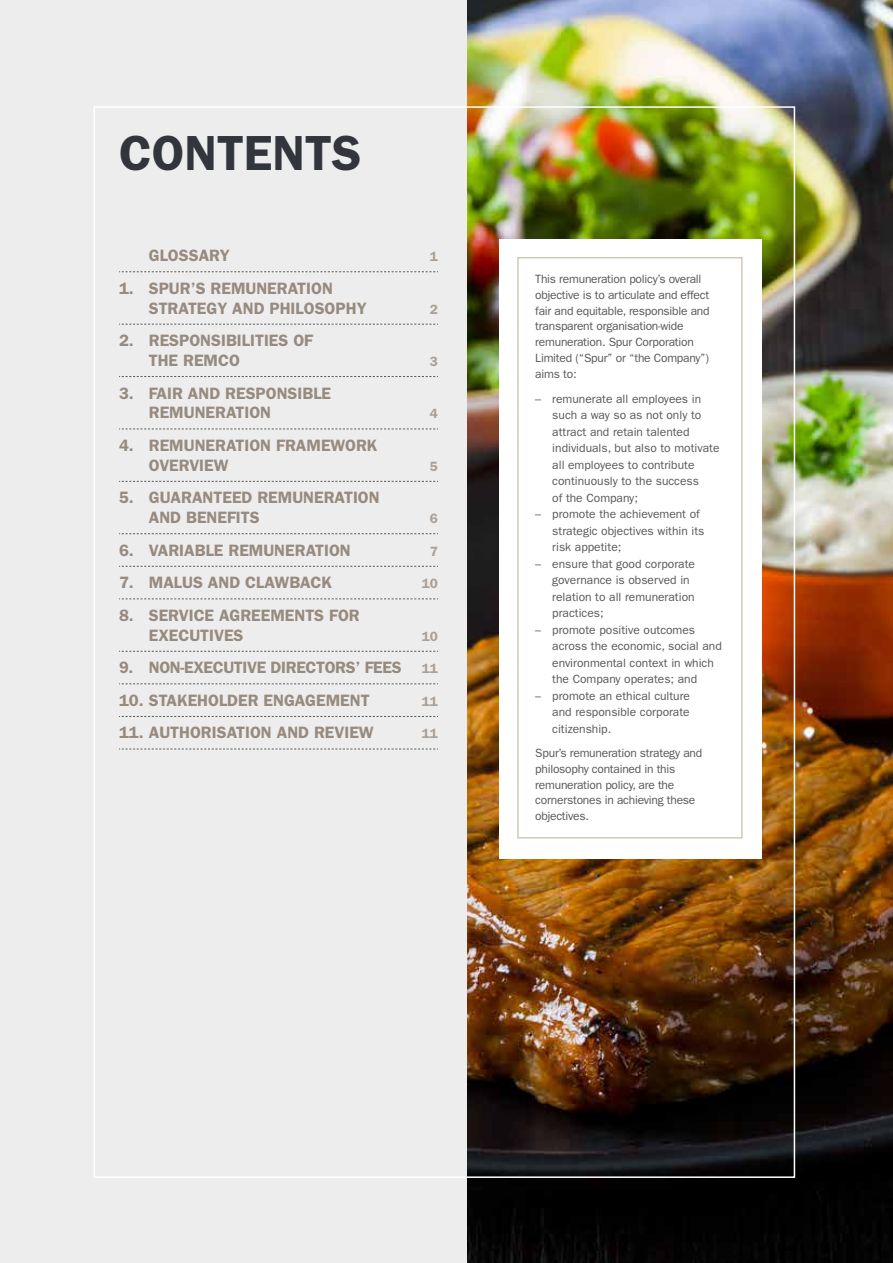
<style>
.page{position:relative;width:893px;height:1263px;background:#fff}
.page>*{position:absolute;margin:0;border:0;box-sizing:border-box;transform-origin:0 0}
.t1{font:600 49.5px "ITC Franklin Gothic Std";color:#32363c}
.t2{font:600 16.5px/19.8px "ITC Franklin Gothic Std";color:#978a7e}
.t3{font:600 16.5px "ITC Franklin Gothic Std";letter-spacing:-.02em;color:#978a7e}
.t4{font:600 13.5px "ITC Franklin Gothic Std";color:#aba095}
.t5{font:12px/16.5px "ITC Franklin Gothic Std";color:#575756}
.t6{font:12px/15.8px "ITC Franklin Gothic Std";letter-spacing:-.02em;color:#575756}
.s1{font-size:13.5px;color:#aba095}
</style>
<div class="page">
<div style="left:0;top:0;width:468px;height:1263px;background:#ededed"></div>
<img style="left:468px;top:0;width:425px;height:1263px">
<svg style="left:119px;top:271px;width:319px;height:1px"></svg>
<svg style="left:119px;top:324px;width:319px;height:1px"></svg>
<svg style="left:119px;top:376px;width:319px;height:1px"></svg>
<svg style="left:119px;top:429px;width:319px;height:1px"></svg>
<svg style="left:119px;top:481px;width:319px;height:1px"></svg>
<svg style="left:119px;top:533px;width:319px;height:1px"></svg>
<svg style="left:119px;top:566px;width:319px;height:1px"></svg>
<svg style="left:119px;top:598px;width:319px;height:1px"></svg>
<svg style="left:119px;top:651px;width:319px;height:1px"></svg>
<svg style="left:119px;top:683px;width:319px;height:1px"></svg>
<svg style="left:119px;top:716px;width:319px;height:1px"></svg>
<svg style="left:119px;top:749px;width:319px;height:1px"></svg>
<div style="left:499px;top:239px;width:263px;height:620px;background:#fff"></div>
<div style="left:517px;top:257px;width:226px;height:581px;border:1px solid #cfc5b4"></div>
<h1 class="t1" style="left:119px;top:124px;width:244px">CONTENTS</h1>
<h2 class="t2" style="left:149px;top:246px;width:82px">GLOSSARY</h2>
<p class="t4" style="left:430px;top:249px;width:10px">1</p>
<h2 class="t2" style="left:149px;top:278px;width:219px;text-indent:-30px">1. SPUR’S REMUNERATION<br>STRATEGY AND PHILOSOPHY</h2>
<p class="t4" style="left:430px;top:301px;width:10px">2</p>
<h2 class="t2" style="left:149px;top:331px;width:166px;text-indent:-30px">2. RESPONSIBILITIES OF<br>THE REMCO</h2>
<h2 class="t2" style="left:149px;top:383px;width:184px;text-indent:-30px">3. FAIR AND RESPONSIBLE<br>REMUNERATION</h2>
<h2 class="t2" style="left:149px;top:435px;width:230px;text-indent:-30px">4. REMUNERATION FRAMEWORK<br>OVERVIEW</h2>
<h2 class="t2" style="left:149px;top:488px;width:232px;text-indent:-30px">5. GUARANTEED REMUNERATION<br>AND BENEFITS</h2>
<p class="t4" style="left:430px;top:353px;width:10px">3</p>
<p class="t4" style="left:430px;top:406px;width:10px">4</p>
<p class="t4" style="left:430px;top:458px;width:10px">5</p>
<p class="t4" style="left:430px;top:510px;width:10px">6</p>
<h2 class="t2" style="left:119px;top:540px;width:233px">6. VARIABLE REMUNERATION</h2>
<p class="t4" style="left:430px;top:543px;width:10px">7</p>
<h2 class="t2" style="left:119px;top:573px;width:214px">7. MALUS AND CLAWBACK</h2>
<p class="t4" style="left:422px;top:576px;width:18px">10</p>
<h2 class="t2" style="left:149px;top:605px;width:212px;text-indent:-30px">8. SERVICE AGREEMENTS FOR<br>EXECUTIVES</h2>
<p class="t4" style="left:422px;top:628px;width:18px">10</p>
<h2 class="t3" style="left:119px;top:658px;width:320px">9. NON-EXECUTIVE DIRECTORS’ FEES <span class="s1">11</span></h2>
<h2 class="t2" style="left:119px;top:690px;width:252px">10. STAKEHOLDER ENGAGEMENT</h2>
<p class="t4" style="left:422px;top:693px;width:18px">11</p>
<h2 class="t2" style="left:119px;top:723px;width:256px">11. AUTHORISATION AND REVIEW</h2>
<p class="t4" style="left:422px;top:726px;width:18px">11</p>
<p class="t6" style="left:535px;top:271px;width:176px">This remuneration policy’s overall objective is to articulate and effect fair and equitable, responsible and transparent organisation-wide remuneration. Spur Corporation<br>Limited (“Spur” or “the Company”) aims to:</p>
<p class="t5" style="left:552px;top:390px;width:169px;text-indent:-17px">– remunerate all employees in such a way so as not only to attract and retain talented individuals, but also to motivate all employees to contribute continuously to the success<br>of the Company;</p>
<p class="t5" style="left:552px;top:506px;width:154px;text-indent:-17px">– promote the achievement of strategic objectives within its risk appetite;</p>
<p class="t5" style="left:552px;top:555px;width:144px;text-indent:-17px">– ensure that good corporate governance is observed in relation to all remuneration practices;</p>
<p class="t5" style="left:552px;top:621px;width:171px;text-indent:-17px">– promote positive outcomes across the economic, social and environmental context in which the Company operates; and</p>
<p class="t5" style="left:552px;top:687px;width:139px;text-align:justify;text-indent:-17px">– promote an ethical culture and responsible corporate citizenship.</p>
<p class="t6" style="left:535px;top:745px;width:169px">Spur’s remuneration strategy and philosophy contained in this remuneration policy, are the cornerstones in achieving these objectives.</p>
</div>
